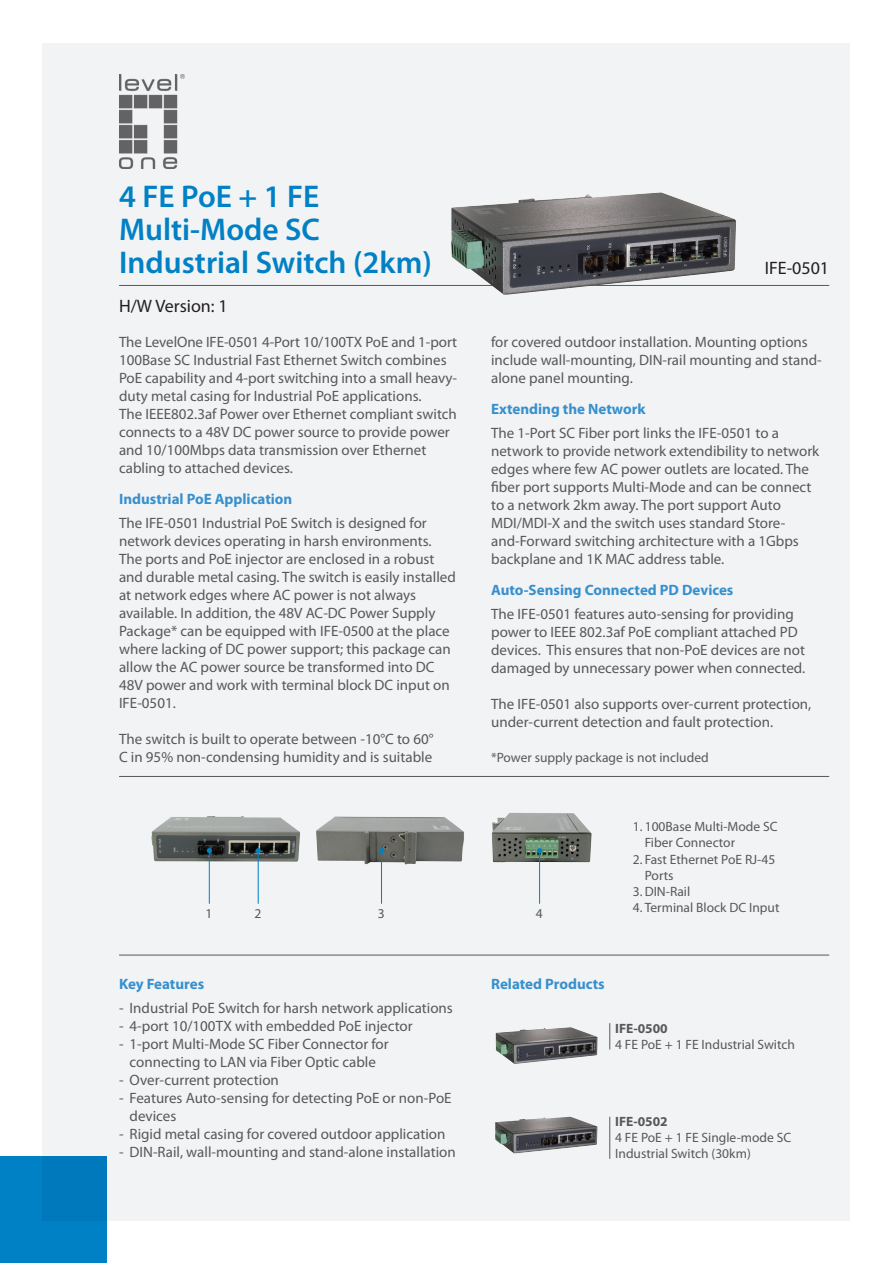
<style>
.page{position:relative;width:893px;height:1263px;background:#fff}
.page>*{position:absolute;margin:0;border:0;box-sizing:border-box;transform-origin:0 0}
.t1{font:600 31.5px/33px "Myriad Pro";color:#0080c5}
.t2{font:18px "Myriad Pro";color:#231f20}
.t3{font:15px/18px "Myriad Pro";color:#57585a}
.t4{font:700 15px "Myriad Pro";color:#3790ce}
.t5{font:13.5px/16.2px "Myriad Pro";color:#57585a}
.t6{font:700 13.5px "Myriad Pro";color:#57585a}
</style>
<div class="page">
<div style="left:43px;top:43px;width:807px;height:1177px;background:#f2f3f4"></div>
<div style="left:0;top:1157px;width:106px;height:106px;background:#0080c5"></div>
<img style="left:119px;top:74px;width:66px;height:94px">
<hr style="left:119px;top:285px;width:710px;height:1px;background:#57585a">
<img style="left:151px;top:816px;width:149px;height:46px">
<img style="left:316px;top:816px;width:148px;height:48px">
<img style="left:492px;top:813px;width:100px;height:49px">
<hr style="left:119px;top:955px;width:710px;height:1px;background:#57585a">
<svg style="left:609px;top:1023px;width:1px;height:26px"></svg>
<hr style="left:119px;top:776px;width:710px;height:1px;background:#57585a">
<hr style="left:609px;top:1117px;width:1px;height:42px;background:#57585a">
<hr style="left:209px;top:851px;width:1px;height:53px;background:#0080c5">
<svg style="left:207px;top:848px;width:5px;height:5px"></svg>
<img style="left:451px;top:192px;width:285px;height:103px">
<hr style="left:258px;top:851px;width:1px;height:53px;background:#0080c5">
<svg style="left:256px;top:848px;width:5px;height:5px"></svg>
<hr style="left:381px;top:851px;width:1px;height:53px;background:#0080c5">
<svg style="left:379px;top:848px;width:5px;height:5px"></svg>
<hr style="left:539px;top:851px;width:1px;height:53px;background:#0080c5">
<svg style="left:537px;top:848px;width:5px;height:5px"></svg>
<img style="left:496px;top:1027px;width:101px;height:37px">
<img style="left:495px;top:1117px;width:102px;height:36px">
<h1 class="t1" style="left:119px;top:179px;width:315px">4 FE PoE + 1 FE<br>Multi-Mode SC<br>Industrial Switch (2km)</h1>
<p class="t2" style="left:119px;top:295px;width:110px">H/W Version: 1</p>
<p class="t3" style="left:119px;top:332px;width:340px">The LevelOne IFE-0501 4-Port 10/100TX PoE and 1-port 100Base SC Industrial Fast Ethernet Switch combines PoE capability and 4-port switching into a small heavy&shy;duty metal casing for Industrial PoE applications.<br>The IEEE802.3af Power over Ethernet compliant switch connects to a 48V DC power source to provide power and 10/100Mbps data transmission over Ethernet cabling to attached devices.</p>
<p class="t4" style="left:119px;top:489px;width:175px">Industrial PoE Application</p>
<p class="t3" style="left:119px;top:514px;width:338px">The IFE-0501 Industrial PoE Switch is designed for network devices operating in harsh environments.<br>The ports and PoE injector are enclosed in a robust and durable metal casing. The switch is easily installed at network edges where AC power is not always available. In addition, the 48V AC-DC Power Supply Package* can be equipped with IFE-0500 at the place where lacking of DC power support; this package can allow the AC power source be transformed into DC 48V power and work with terminal block DC input on IFE-0501.</p>
<p class="t3" style="left:119px;top:730px;width:316px">The switch is built to operate between -10°C to 60°<br>C in 95% non-condensing humidity and is suitable</p>
<p class="t2" style="left:765px;top:256px;width:66px">IFE-0501</p>
<p class="t3" style="left:491px;top:332px;width:332px">for covered outdoor installation. Mounting options include wall-mounting, DIN-rail mounting and stand&shy;alone panel mounting.</p>
<p class="t4" style="left:491px;top:399px;width:156px">Extending the Network</p>
<p class="t3" style="left:491px;top:424px;width:330px">The 1-Port SC Fiber port links the IFE-0501 to a network to provide network extendibility to network edges where few AC power outlets are located. The fiber port supports Multi-Mode and can be connect to a network 2km away. The port support Auto MDI/MDI-X and the switch uses standard Store&shy;and-Forward switching architecture with a 1Gbps backplane and 1K MAC address table.</p>
<p class="t4" style="left:491px;top:580px;width:244px">Auto-Sensing Connected PD Devices</p>
<p class="t3" style="left:491px;top:605px;width:316px">The IFE-0501 features auto-sensing for providing power to IEEE 802.3af PoE compliant attached PD devices. This ensures that non-PoE devices are not damaged by unnecessary power when connected.</p>
<p class="t3" style="left:491px;top:695px;width:322px">The IFE-0501 also supports over-current protection, under-current detection and fault protection.</p>
<p class="t5" style="left:491px;top:749px;width:219px">*Power supply package is not included</p>
<p class="t5" style="left:206px;top:905px;width:8px">1</p>
<p class="t5" style="left:254px;top:905px;width:8px">2</p>
<p class="t5" style="left:378px;top:905px;width:8px">3</p>
<p class="t5" style="left:536px;top:905px;width:8px">4</p>
<p class="t5" style="left:645px;top:818px;width:134px;text-indent:-12px">1. 100Base Multi-Mode SC<br>Fiber Connector</p>
<p class="t5" style="left:645px;top:851px;width:132px;text-indent:-12px">2. Fast Ethernet PoE RJ-45<br>Ports</p>
<p class="t5" style="left:633px;top:883px;width:59px">3. DIN-Rail</p>
<p class="t5" style="left:633px;top:899px;width:148px">4. Terminal Block DC Input</p>
<p class="t4" style="left:119px;top:974px;width:87px">Key Features</p>
<p class="t3" style="left:119px;top:998px;width:335px">- Industrial PoE Switch for harsh network applications</p>
<p class="t3" style="left:119px;top:1016px;width:295px">- 4-port 10/100TX with embedded PoE injector</p>
<p class="t3" style="left:119px;top:1034px;width:271px;text-align:center">- 1-port Multi-Mode SC Fiber Connector for connecting to LAN via Fiber Optic cable</p>
<p class="t3" style="left:119px;top:1070px;width:161px">- Over-current protection</p>
<p class="t3" style="left:130px;top:1088px;width:324px;text-indent:-10px">- Features Auto-sensing for detecting PoE or non-PoE devices</p>
<p class="t3" style="left:119px;top:1124px;width:328px">- Rigid metal casing for covered outdoor application</p>
<p class="t3" style="left:119px;top:1142px;width:338px">- DIN-Rail, wall-mounting and stand-alone installation</p>
<p class="t4" style="left:491px;top:974px;width:115px">Related Products</p>
<p class="t6" style="left:615px;top:1019px;width:54px">IFE-0500</p>
<p class="t5" style="left:615px;top:1036px;width:181px">4 FE PoE + 1 FE Industrial Switch</p>
<p class="t6" style="left:615px;top:1113px;width:54px">IFE-0502</p>
<p class="t5" style="left:615px;top:1129px;width:178px">4 FE PoE + 1 FE Single-mode SC<br>Industrial Switch (30km)</p>
</div>
